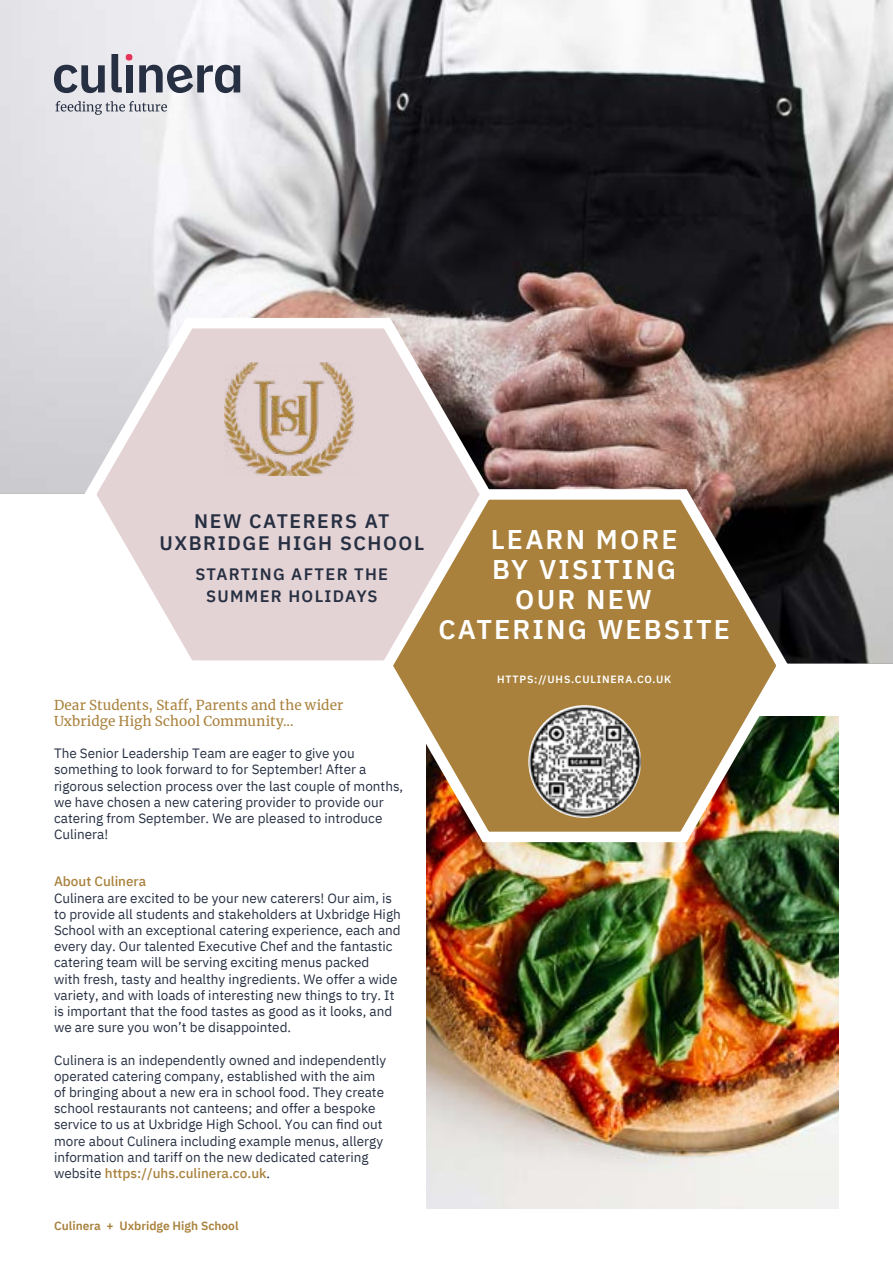
<style>
.page{position:relative;width:893px;height:1263px;background:#fff}
.page>*{position:absolute;margin:0;border:0;box-sizing:border-box;transform-origin:0 0}
.t1{font:600 27px/30px "IBM Plex Sans";letter-spacing:.08em;color:#fff;text-align:center}
.t2{font:600 19.5px/22.5px "IBM Plex Sans";letter-spacing:.08em;color:#273043;text-align:center}
.t3{font:600 16.5px/21px "IBM Plex Sans";letter-spacing:.08em;color:#273043;text-align:center}
.t4{font:13.5px/16.2px "IBM Plex Sans";color:#273043}
.t5{font:13.5px/16.2px "Merriweather";letter-spacing:.01em;color:#a9813c}
.t6{font:500 13.5px "IBM Plex Sans";color:#a9813c}
.t7{font:600 12px "IBM Plex Sans";color:#a9813c}
.t8{font:600 10.5px "IBM Plex Sans";letter-spacing:.08em;color:#fff}
.s1{font-weight:500;color:#a9813c}
</style>
<div class="page">
<img style="left:427px;top:716px;width:412px;height:493px">
<img style="left:0;top:0;width:893px;height:663px">
<svg style="left:396px;top:480px;width:398px;height:367px;background:#9f8150"></svg>
<svg style="left:54px;top:65px;width:51px;height:28px"></svg>
<div style="left:126px;top:65px;width:7px;height:27px;background:#273043"></div>
<svg style="left:139px;top:65px;width:101px;height:28px;background:#838894"></svg>
<svg style="left:55px;top:101px;width:112px;height:14px;background:#bfc0c7"></svg>
<svg style="left:111px;top:54px;width:21px;height:38px"></svg>
<svg style="left:78px;top:309px;width:420px;height:363px"></svg>
<img style="left:528px;top:705px;width:113px;height:113px;border-radius:56px">
<img style="left:224px;top:363px;width:134px;height:113px">
<h2 class="t2" style="left:159px;top:508px;width:266px">NEW CATERERS AT<br>UXBRIDGE HIGH SCHOOL</h2>
<p class="t3" style="left:196px;top:563px;width:194px">STARTING AFTER THE<br>SUMMER HOLIDAYS</p>
<p class="t5" style="left:54px;top:696px;width:291px">Dear Students, Staff, Parents and the wider<br>Uxbridge High School Community...</p>
<p class="t4" style="left:54px;top:744px;width:351px">The Senior Leadership Team are eager to give you something to look forward to for September! After a rigorous selection process over the last couple of months, we have chosen a new catering provider to provide our catering from September. We are pleased to introduce Culinera!</p>
<p class="t6" style="left:54px;top:871px;width:94px">About Culinera</p>
<p class="t4" style="left:54px;top:888px;width:348px">Culinera are excited to be your new caterers! Our aim, is to provide all students and stakeholders at Uxbridge High School with an exceptional catering experience, each and every day. Our talented Executive Chef and the fantastic catering team will be serving exciting menus packed<br>with fresh, tasty and healthy ingredients. We offer a wide variety, and with loads of interesting new things to try. It is important that the food tastes as good as it looks, and we are sure you won’t be disappointed.</p>
<p class="t4" style="left:54px;top:1050px;width:334px">Culinera is an independently owned and independently operated catering company, established with the aim of bringing about a new era in school food. They create school restaurants not canteens; and offer a bespoke service to us at Uxbridge High School. You can find out more about Culinera including example menus, allergy information and tariff on the new dedicated catering website <span class="s1">https://uhs.culinera.co.uk</span>.</p>
<p class="t7" style="left:54px;top:1216px;width:186px">Culinera + Uxbridge High School</p>
<h1 class="t1" style="left:438px;top:523px;width:293px">LEARN MORE<br>BY VISITING<br>OUR NEW<br>CATERING WEBSITE</h1>
<p class="t8" style="left:497px;top:671px;width:176px">HTTPS://UHS.CULINERA.CO.UK</p>
</div>
